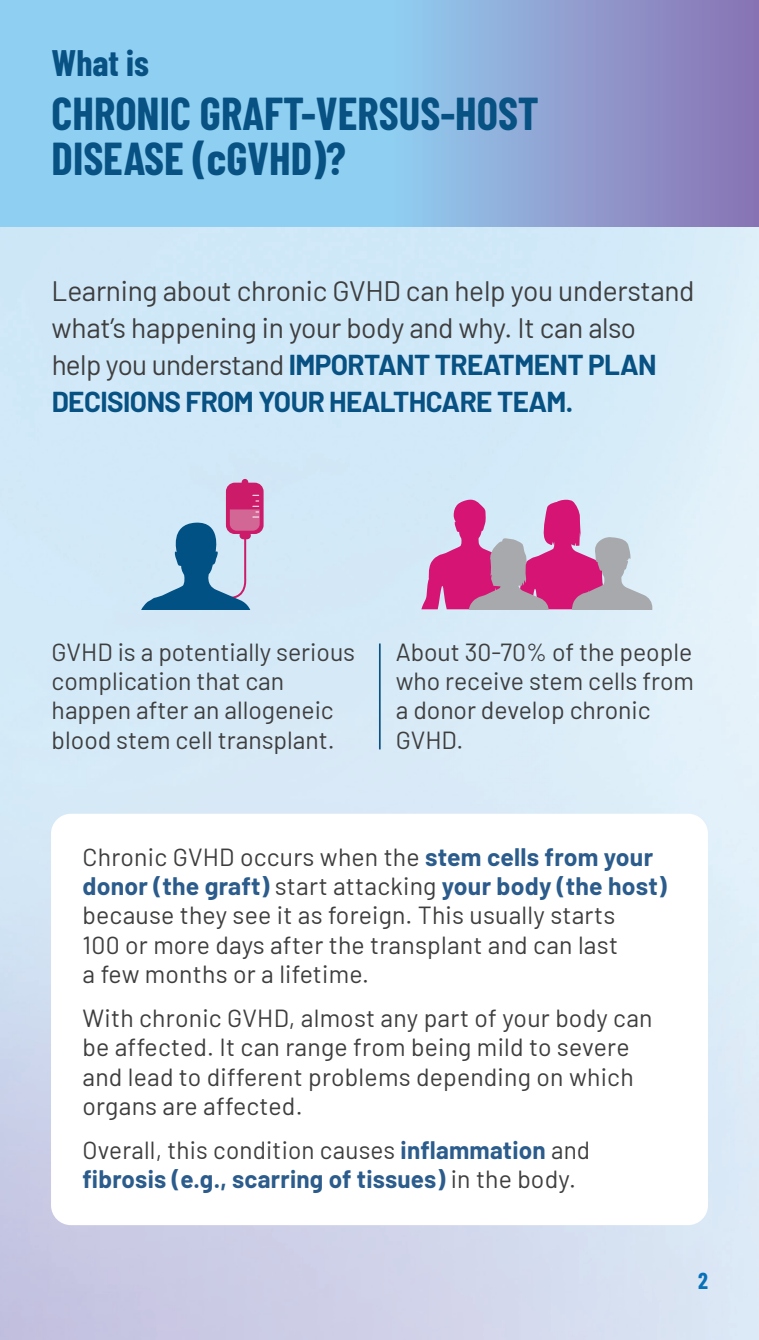
<style>
.page{position:relative;width:759px;height:1340px;background:#fff}
.page>*{position:absolute;margin:0;border:0;box-sizing:border-box;transform-origin:0 0}
.t1{font:700 45px/45px "Barlow Condensed";color:#075183}
.t2{font:700 36px "Barlow Condensed";color:#075183}
.t3{font:28.12px/37.1px "Barlow";letter-spacing:-.01em;color:#3e3e3f}
.t4{font:24.75px/29.2px "Barlow";letter-spacing:.005em;color:#3e3e3f}
.t5{font:700 24.75px/29.2px "Barlow";letter-spacing:.01em;color:#2b5c8c}
.t6{font:700 22.5px "Barlow Condensed";color:#0871b8}
.s1{font-weight:700;color:#075183}
.s2{font-weight:700;color:#2b5c8c}
.s3{font-weight:400;color:#3e3e3f}
</style>
<div class="page">
<img style="left:0;top:226px;width:759px;height:1113px">
<svg style="left:0;top:0;width:759px;height:226px;background:#8eb7e1"></svg>
<svg style="left:421px;top:499px;width:251px;height:110px;background:#cd94bb"></svg>
<div style="left:226px;top:482px;width:38px;height:52px;background:#cc1b68;border-radius:9px"></div>
<div style="left:242px;top:479px;width:6px;height:10px;background:#cc1b68;border-radius:3px"></div>
<svg style="left:136px;top:495px;width:124px;height:114px;background:#99adcb"></svg>
<hr style="left:379px;top:643px;width:2px;height:106px;background:#075183">
<div style="left:51px;top:813px;width:657px;height:412px;background:#fff;border-radius:20px"></div>
<p class="t2" style="left:52px;top:38px;width:99px">What is</p>
<p class="t1" style="left:52px;top:89px;width:489px">CHRONIC GRAFT-VERSUS-HOST<br>DISEASE (cGVHD)?</p>
<p class="t3" style="left:52px;top:270px;width:644px">Learning about chronic GVHD can help you understand what’s happening in your body and why. It can also<br>help you understand <span class="s1">IMPORTANT TREATMENT PLAN DECISIONS FROM YOUR HEALTHCARE TEAM.</span></p>
<p class="t4" style="left:52px;top:635px;width:305px">GVHD is a potentially serious complication that can happen after an allogeneic blood stem cell transplant.</p>
<p class="t4" style="left:396px;top:635px;width:300px">About 30-70% of the people who receive stem cells from a donor develop chronic<br>GVHD.</p>
<p class="t4" style="left:83px;top:840px;width:586px">Chronic GVHD occurs when the <span class="s2">stem cells from your donor (the graft)</span> start attacking <span class="s2">your body (the host) </span>because they see it as foreign. This usually starts<br>100 or more days after the transplant and can last<br>a few months or a lifetime.</p>
<p class="t4" style="left:83px;top:1001px;width:572px">With chronic GVHD, almost any part of your body can be affected. It can range from being mild to severe and lead to different problems depending on which organs are affected.</p>
<p class="t5" style="left:83px;top:1133px;width:509px"><span class="s3">Overall, this condition causes</span> inflammation <span class="s3">and </span>fibrosis (e.g., scarring of tissues) <span class="s3">in the body.</span></p>
<p class="t6" style="left:698px;top:1264px;width:11px">2</p>
</div>
